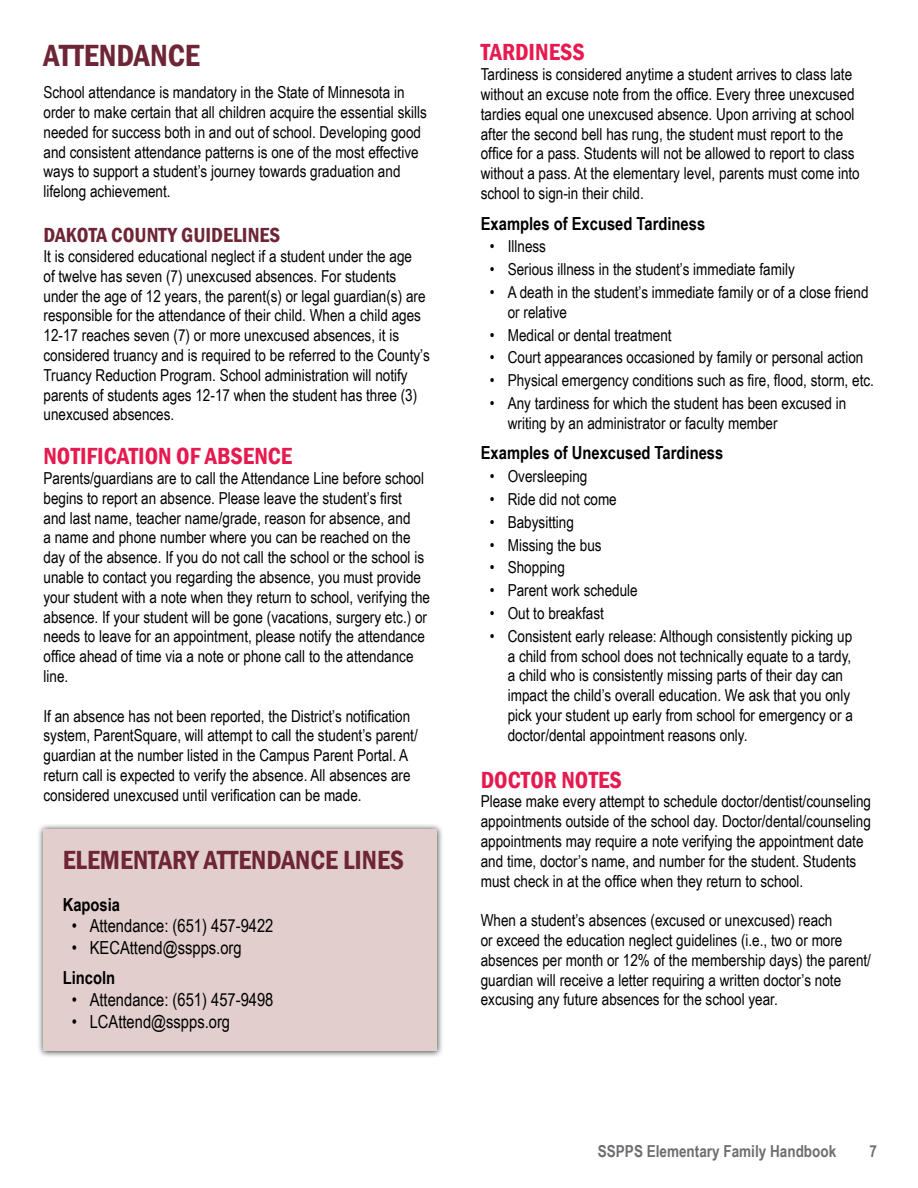
<style>
.page{position:relative;width:918px;height:1188px;background:#fff}
.page>*{position:absolute;margin:0;border:0;box-sizing:border-box;transform-origin:0 0}
.t1{font:600 condensed 31.5px "Franklin Gothic";color:#6e2536}
.t2{font:600 condensed 27px "Franklin Gothic";color:#6e2536}
.t3{font:600 condensed 24px "Franklin Gothic";color:#e61a4f}
.t4{font:600 condensed 21px "Franklin Gothic";color:#6e2536}
.t5{font:18px "Arial Narrow";color:#000}
.t6{font:700 18px "Arial Narrow";color:#000}
.t7{font:16.5px/19.8px "Arial Narrow";color:#000}
.t8{font:700 16.5px "Arial Narrow";color:#6d6e71}
</style>
<div class="page">
<div style="left:37px;top:823px;width:407px;height:235px;background:#000;opacity:.75"></div>
<div style="left:44px;top:830px;width:393px;height:221px;background:#e2cecc"></div>
<h1 class="t1" style="left:44px;top:35px;width:158px">ATTENDANCE</h1>
<p class="t7" style="left:44px;top:82px;width:385px">School attendance is mandatory in the State of Minnesota in order to make certain that all children acquire the essential skills needed for success both in and out of school. Developing good and consistent attendance patterns is one of the most effective ways to support a student’s journey towards graduation and lifelong achievement.</p>
<p class="t4" style="left:44px;top:221px;width:238px">DAKOTA COUNTY GUIDELINES</p>
<p class="t7" style="left:44px;top:246px;width:388px">It is considered educational neglect if a student under the age<br>of twelve has seven (7) unexcused absences. For students under the age of 12 years, the parent(s) or legal guardian(s) are responsible for the attendance of their child. When a child ages 12-17 reaches seven (7) or more unexcused absences, it is considered truancy and is required to be referred to the County’s Truancy Reduction Program. School administration will notify parents of students ages 12-17 when the student has three (3) unexcused absences.</p>
<h3 class="t3" style="left:44px;top:440px;width:250px">NOTIFICATION OF ABSENCE</h3>
<p class="t7" style="left:44px;top:468px;width:388px">Parents/guardians are to call the Attendance Line before school begins to report an absence. Please leave the student’s first<br>and last name, teacher name/grade, reason for absence, and<br>a name and phone number where you can be reached on the day of the absence. If you do not call the school or the school is unable to contact you regarding the absence, you must provide your student with a note when they return to school, verifying the absence. If your student will be gone (vacations, surgery etc.) or needs to leave for an appointment, please notify the attendance office ahead of time via a note or phone call to the attendance line.</p>
<p class="t7" style="left:44px;top:705px;width:376px">If an absence has not been reported, the District’s notification system, ParentSquare, will attempt to call the student’s parent/ guardian at the number listed in the Campus Parent Portal. A return call is expected to verify the absence. All absences are considered unexcused until verification can be made.</p>
<h2 class="t2" style="left:63px;top:842px;width:343px">ELEMENTARY ATTENDANCE LINES</h2>
<p class="t6" style="left:63px;top:891px;width:59px">Kaposia</p>
<p class="t5" style="left:72px;top:913px;width:203px">• Attendance: (651) 457-9422</p>
<p class="t5" style="left:72px;top:934px;width:171px">• KECAttend@sspps.org</p>
<p class="t6" style="left:63px;top:964px;width:54px">Lincoln</p>
<p class="t5" style="left:72px;top:987px;width:203px">• Attendance: (651) 457-9498</p>
<p class="t5" style="left:72px;top:1008px;width:160px">• LCAttend@sspps.org</p>
<h3 class="t3" style="left:481px;top:36px;width:105px">TARDINESS</h3>
<p class="t7" style="left:481px;top:64px;width:381px">Tardiness is considered anytime a student arrives to class late without an excuse note from the office. Every three unexcused tardies equal one unexcused absence. Upon arriving at school after the second bell has rung, the student must report to the office for a pass. Students will not be allowed to report to class without a pass. At the elementary level, parents must come into school to sign-in their child.</p>
<p class="t6" style="left:481px;top:210px;width:226px">Examples of Excused Tardiness</p>
<p class="t7" style="left:490px;top:236px;width:58px">• Illness</p>
<p class="t7" style="left:490px;top:259px;width:307px">• Serious illness in the student’s immediate family</p>
<p class="t7" style="left:508px;top:282px;width:362px;text-indent:-18px">• A death in the student’s immediate family or of a close friend or relative</p>
<p class="t7" style="left:490px;top:324px;width:183px">• Medical or dental treatment</p>
<p class="t7" style="left:490px;top:347px;width:375px">• Court appearances occasioned by family or personal action</p>
<p class="t7" style="left:490px;top:370px;width:386px">• Physical emergency conditions such as fire, flood, storm, etc.</p>
<p class="t7" style="left:508px;top:393px;width:340px;text-indent:-18px">• Any tardiness for which the student has been excused in writing by an administrator or faculty member</p>
<p class="t6" style="left:481px;top:439px;width:244px">Examples of Unexcused Tardiness</p>
<p class="t7" style="left:490px;top:466px;width:99px">• Oversleeping</p>
<p class="t7" style="left:490px;top:489px;width:129px">• Ride did not come</p>
<p class="t7" style="left:490px;top:511px;width:86px">• Babysitting</p>
<p class="t7" style="left:490px;top:534px;width:114px">• Missing the bus</p>
<p class="t7" style="left:490px;top:557px;width:77px">• Shopping</p>
<p class="t7" style="left:490px;top:580px;width:150px">• Parent work schedule</p>
<p class="t7" style="left:490px;top:603px;width:116px">• Out to breakfast</p>
<p class="t7" style="left:508px;top:625px;width:347px;text-indent:-18px">• Consistent early release: Although consistently picking up a child from school does not technically equate to a tardy, a child who is consistently missing parts of their day can impact the child’s overall education. We ask that you only pick your student up early from school for emergency or a doctor/dental appointment reasons only.</p>
<h3 class="t3" style="left:481px;top:763px;width:143px">DOCTOR NOTES</h3>
<p class="t7" style="left:481px;top:791px;width:392px">Please make every attempt to schedule doctor/dentist/counseling appointments outside of the school day. Doctor/dental/counseling appointments may require a note verifying the appointment date and time, doctor’s name, and number for the student. Students must check in at the office when they return to school.</p>
<p class="t7" style="left:481px;top:910px;width:392px">When a student’s absences (excused or unexcused) reach<br>or exceed the education neglect guidelines (i.e., two or more absences per month or 12% of the membership days) the parent/ guardian will receive a letter requiring a written doctor’s note excusing any future absences for the school year.</p>
<p class="t8" style="left:598px;top:1139px;width:240px">SSPPS Elementary Family Handbook</p>
<p class="t8" style="left:869px;top:1139px;width:9px">7</p>
</div>
